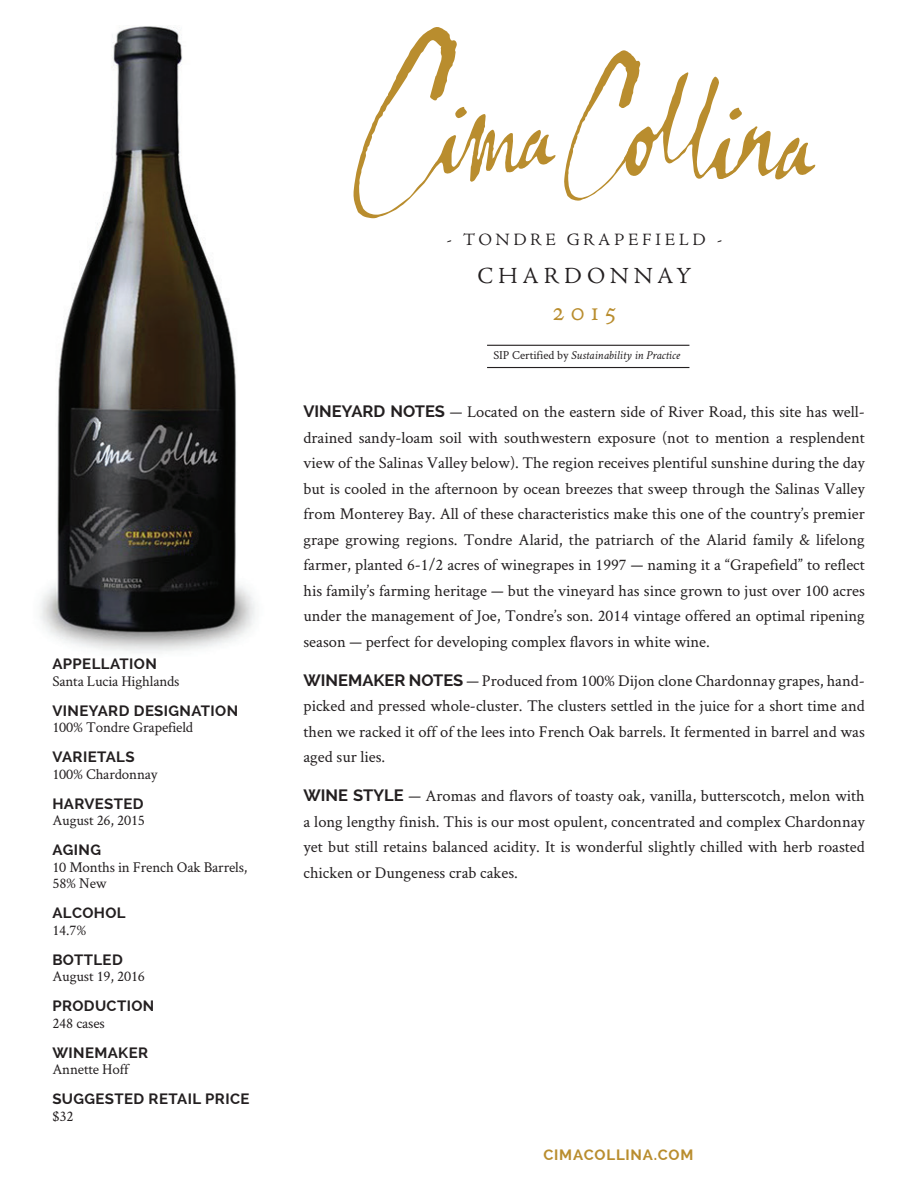
<style>
.page{position:relative;width:918px;height:1188px;background:#fff}
.page>*{position:absolute;margin:0;border:0;box-sizing:border-box;transform-origin:0 0}
.t1{font:30px "Adobe Jenson Regular SC";color:#b98d2e}
.t2{font:24px "Adobe Jenson Regular SC";letter-spacing:.2em;color:#231f20}
.t3{font:18px "Adobe Jenson Regular SC";letter-spacing:.2em;color:#231f20}
.t4{font:16.5px/25.5px "Crimson Text";color:#231f20;text-align:justify}
.t5{font:15px/16.5px "Crimson Text";letter-spacing:-.01em;color:#231f20}
.t6{font:700 15px "Raleway";letter-spacing:.025em;color:#231f20}
.t7{font:700 15px "Raleway";letter-spacing:.05em;color:#b98d2e}
.t8{font:italic 12.15px "Crimson Text";color:#231f20}
.s1{font-style:normal}
.s2{font-family:"Raleway";font-weight:700}
</style>
<div class="page">
<svg style="left:564px;top:50px;width:252px;height:151px"></svg>
<svg style="left:353px;top:27px;width:203px;height:191px"></svg>
<img style="left:40px;top:26px;width:215px;height:627px">
<hr style="left:487px;top:345px;width:202px;height:1px;background:#231f20">
<hr style="left:487px;top:367px;width:202px;height:1px;background:#231f20">
<p class="t6" style="left:52px;top:656px;width:106px">APPELLATION</p>
<p class="t5" style="left:52px;top:672px;width:129px">Santa Lucia Highlands</p>
<p class="t6" style="left:52px;top:702px;width:187px">VINEYARD DESIGNATION</p>
<p class="t5" style="left:52px;top:719px;width:142px">100% Tondre Grapefield</p>
<p class="t6" style="left:52px;top:749px;width:84px">VARIETALS</p>
<p class="t5" style="left:52px;top:765px;width:107px">100% Chardonnay</p>
<p class="t6" style="left:52px;top:795px;width:93px">HARVESTED</p>
<p class="t5" style="left:52px;top:812px;width:94px">August 26, 2015</p>
<p class="t6" style="left:52px;top:842px;width:50px">AGING</p>
<p class="t5" style="left:52px;top:858px;width:197px">10 Months in French Oak Barrels,<br>58% New</p>
<p class="t6" style="left:52px;top:905px;width:75px">ALCOHOL</p>
<p class="t5" style="left:52px;top:921px;width:36px">14.7%</p>
<p class="t6" style="left:52px;top:951px;width:72px">BOTTLED</p>
<p class="t5" style="left:52px;top:968px;width:94px">August 19, 2016</p>
<p class="t6" style="left:52px;top:998px;width:103px">PRODUCTION</p>
<p class="t5" style="left:52px;top:1014px;width:54px">248 cases</p>
<p class="t6" style="left:52px;top:1044px;width:97px">WINEMAKER</p>
<p class="t5" style="left:52px;top:1061px;width:78px">Annette Hoff</p>
<p class="t6" style="left:52px;top:1091px;width:199px">SUGGESTED RETAIL PRICE</p>
<p class="t5" style="left:52px;top:1107px;width:23px">$32</p>
<p class="t3" style="left:447px;top:230px;width:277px">- TONDRE GRAPEFIELD -</p>
<h2 class="t2" style="left:478px;top:263px;width:215px">CHARDONNAY</h2>
<h1 class="t1" style="left:552px;top:296px;width:66px">2015</h1>
<p class="t8" style="left:493px;top:348px;width:188px"><span class="s1">SIP Certified by</span> Sustainability in Practice</p>
<p class="t4" style="left:303px;top:399px;width:563px"><span class="s2">VINEYARD NOTES</span> — Located on the eastern side of River Road, this site has well&shy;drained sandy-loam soil with southwestern exposure (not to mention a resplendent view of the Salinas Valley below). The region receives plentiful sunshine during the day but is cooled in the afternoon by ocean breezes that sweep through the Salinas Valley from Monterey Bay. All of these characteristics make this one of the country’s premier grape growing regions. Tondre Alarid, the patriarch of the Alarid family &amp; lifelong farmer, planted 6-1/2 acres of winegrapes in 1997 — naming it a “Grapefield” to reflect his family’s farming heritage — but the vineyard has since grown to just over 100 acres under the management of Joe, Tondre’s son. 2014 vintage offered an optimal ripening season — perfect for developing complex flavors in white wine.</p>
<p class="t4" style="left:303px;top:667px;width:563px"><span class="s2">WINEMAKER NOTES</span> — Produced from 100% Dijon clone Chardonnay grapes, hand&shy;picked and pressed whole-cluster. The clusters settled in the juice for a short time and then we racked it off of the lees into French Oak barrels. It fermented in barrel and was aged sur lies.</p>
<p class="t4" style="left:303px;top:783px;width:563px"><span class="s2">WINE STYLE</span> — Aromas and flavors of toasty oak, vanilla, butterscotch, melon with a long lengthy finish. This is our most opulent, concentrated and complex Chardonnay yet but still retains balanced acidity. It is wonderful slightly chilled with herb roasted chicken or Dungeness crab cakes.</p>
<p class="t7" style="left:543px;top:1147px;width:151px">CIMACOLLINA.COM</p>
</div>
